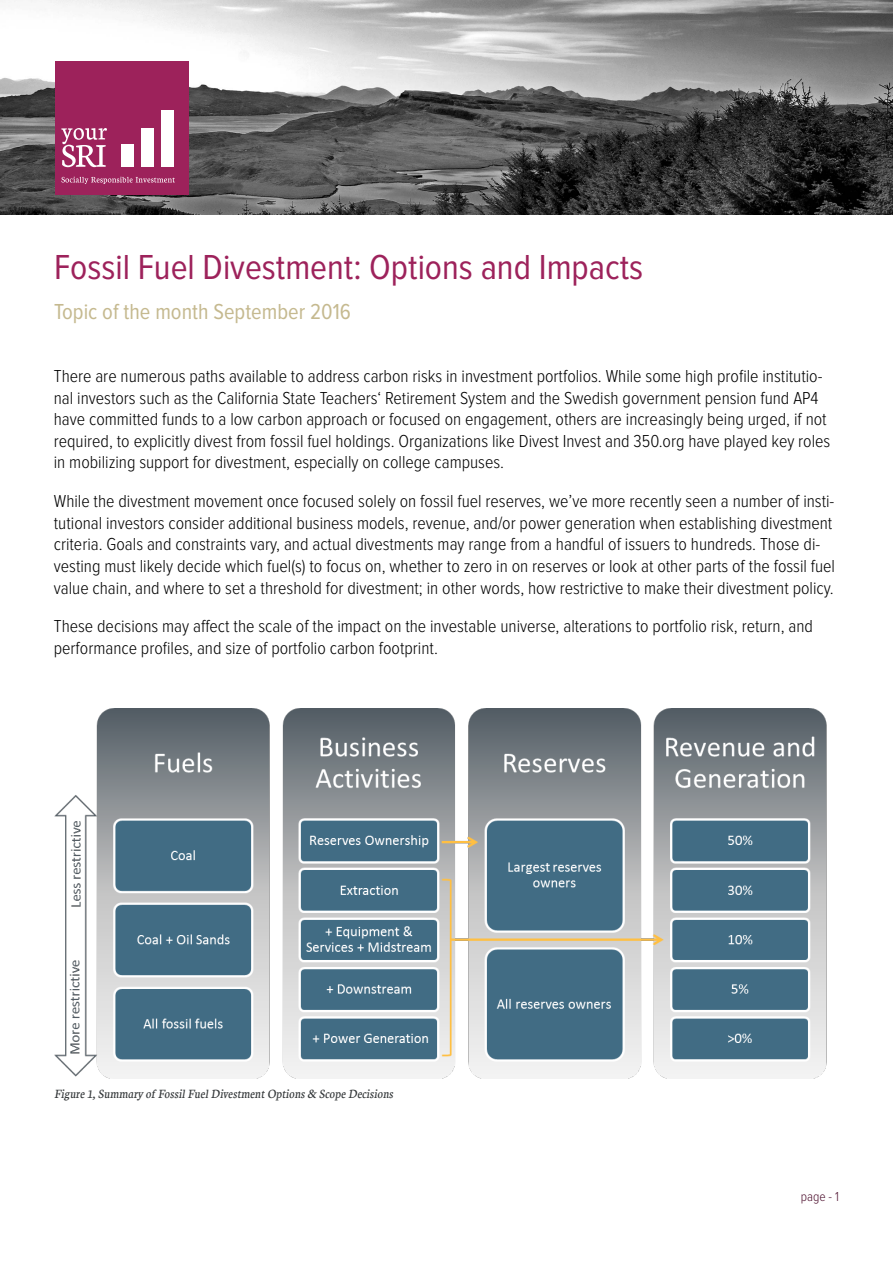
<style>
.page{position:relative;width:893px;height:1263px;background:#fff}
.page>*{position:absolute;margin:0;border:0;box-sizing:border-box;transform-origin:0 0}
.t1{font:36px "Proxima Nova Cond";color:#9d225b}
.t2{font:22.5px "Proxima Nova Cond";color:#c5b98f}
.t3{font:300 18px/21.6px "Proxima Nova Cond";color:#000}
.t4{font:italic 13.5px "Neuton";color:#333739}
.t5{font:300 13.5px "Proxima Nova Cond";color:#4e112f}
</style>
<div class="page">
<img style="left:0;top:0;width:893px;height:215px">
<div style="left:56px;top:62px;width:133px;height:133px;background:#9d225b"></div>
<svg style="left:61px;top:177px;width:114px;height:7px"></svg>
<div style="left:121px;top:144px;width:12px;height:22px;background:#fff"></div>
<div style="left:141px;top:128px;width:13px;height:38px;background:#fff"></div>
<div style="left:162px;top:110px;width:12px;height:56px;background:#fff"></div>
<svg style="left:61px;top:128px;width:46px;height:39px"></svg>
<img style="left:54px;top:708px;width:773px;height:370px">
<h1 class="t1" style="left:54px;top:251px;width:591px">Fossil Fuel Divestment: Options and Impacts</h1>
<p class="t2" style="left:54px;top:301px;width:299px">Topic of the month September 2016</p>
<p class="t3" style="left:54px;top:366px;width:778px">There are numerous paths available to address carbon risks in investment portfolios. While some high profile institutio&shy;nal investors such as the California State Teachers‘ Retirement System and the Swedish government pension fund AP4 have committed funds to a low carbon approach or focused on engagement, others are increasingly being urged, if not required, to explicitly divest from fossil fuel holdings. Organizations like Divest Invest and 350.org have played key roles in mobilizing support for divestment, especially on college campuses.</p>
<p class="t3" style="left:54px;top:491px;width:783px">While the divestment movement once focused solely on fossil fuel reserves, we’ve more recently seen a number of insti&shy;tutional investors consider additional business models, revenue, and/or power generation when establishing divestment criteria. Goals and constraints vary, and actual divestments may range from a handful of issuers to hundreds. Those di&shy;vesting must likely decide which fuel(s) to focus on, whether to zero in on reserves or look at other parts of the fossil fuel value chain, and where to set a threshold for divestment; in other words, how restrictive to make their divestment policy.</p>
<p class="t3" style="left:54px;top:616px;width:761px">These decisions may affect the scale of the impact on the investable universe, alterations to portfolio risk, return, and performance profiles, and size of portfolio carbon footprint.</p>
<p class="t4" style="left:54px;top:1085px;width:341px">Figure 1, Summary of Fossil Fuel Divestment Options &amp; Scope Decisions</p>
<p class="t5" style="left:801px;top:1191px;width:40px">page - 1</p>
</div>
